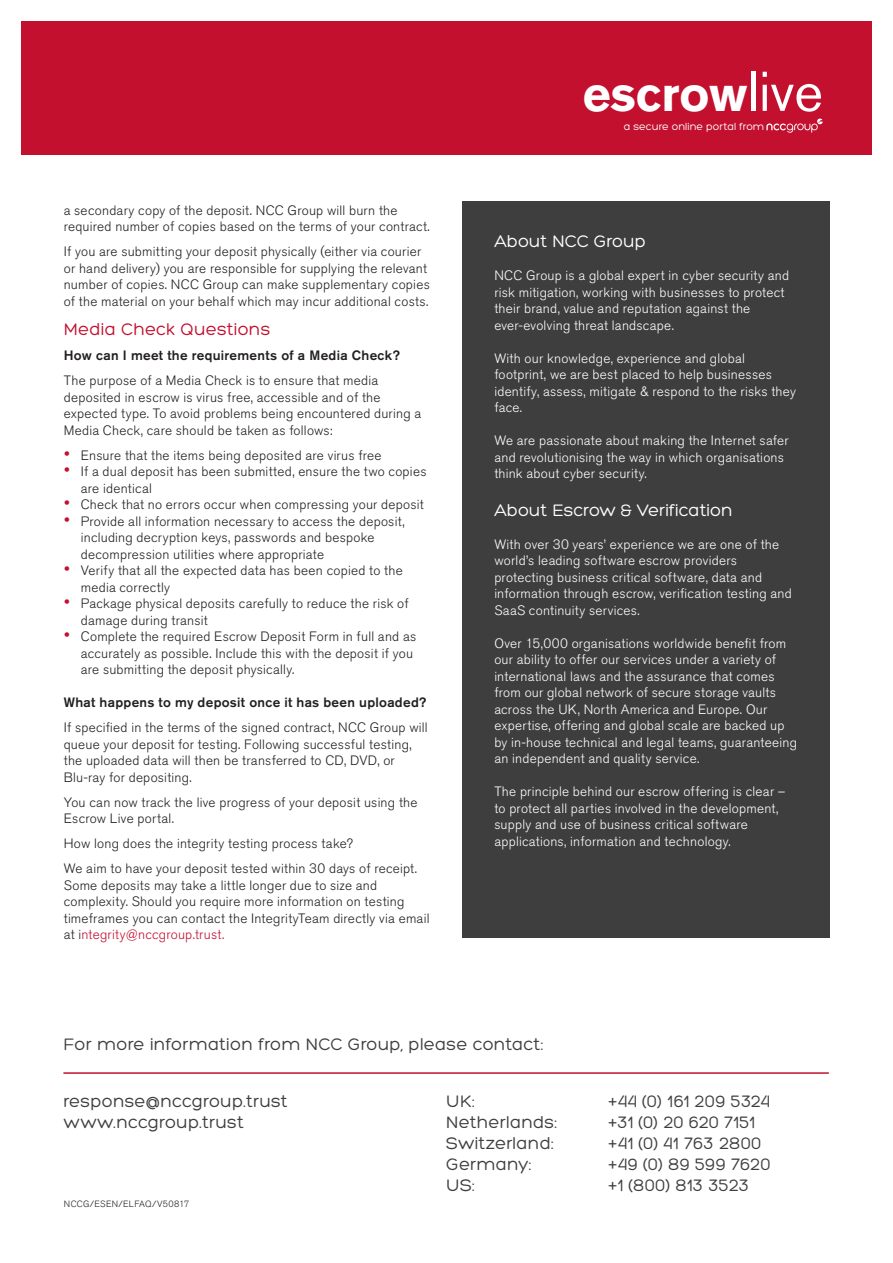
<style>
.page{position:relative;width:893px;height:1263px;background:#fff}
.page>*{position:absolute;margin:0;border:0;box-sizing:border-box;transform-origin:0 0}
.t1{font:700 48.15px "Akzidenz Grotesk BE";color:#fff}
.t2{font:18px "Hero";letter-spacing:.01em;color:#3e3e3f}
.t3{font:18px "Hero";color:#fff}
.Numbers_Red{font:18px "Hero";letter-spacing:.01em;color:#c3102f}
.Numbers_Red-2{font:300 13.5px/16.5px "Akzidenz Grotesk BE";letter-spacing:.02em;color:#231f20}
.t4{font:300 13.5px/16.5px "Akzidenz Grotesk BE";letter-spacing:.02em;color:#fff}
.Numbers_Red-3{font:500 13.5px "Akzidenz Grotesk BE";letter-spacing:.025em;color:#231f20}
.t5{font:10.8px "Hero";color:#fff}
.t6{font:300 9px "Akzidenz Grotesk BE";letter-spacing:.03em;color:#231f20}
.s1{font-family:"Arial";font-weight:400;font-size:18px;color:#c3102f}
.s2{color:#c3102f}
.s3{font-weight:400;font-size:55.5px}
</style>
<div class="page">
<div style="left:21px;top:21px;width:851px;height:133px;background:#c3102f"></div>
<div style="left:462px;top:202px;width:368px;height:736px;background:#3e3e3f"></div>
<svg style="left:766px;top:119px;width:57px;height:14px"></svg>
<hr style="left:63px;top:1072px;width:766px;height:2px;background:#c3102f">
<p class="Numbers_Red-2" style="left:64px;top:202px;width:368px">a secondary copy of the deposit. NCC Group will burn the required number of copies based on the terms of your contract.</p>
<p class="Numbers_Red-2" style="left:64px;top:243px;width:368px">If you are submitting your deposit physically (either via courier or hand delivery) you are responsible for supplying the relevant number of copies. NCC Group can make supplementary copies of the material on your behalf which may incur additional costs.</p>
<p class="Numbers_Red" style="left:64px;top:320px;width:208px">Media Check Questions</p>
<p class="Numbers_Red-3" style="left:64px;top:347px;width:338px">How can I meet the requirements of a Media Check?</p>
<p class="Numbers_Red-2" style="left:64px;top:372px;width:359px">The purpose of a Media Check is to ensure that media deposited in escrow is virus free, accessible and of the expected type. To avoid problems being encountered during a Media Check, care should be taken as follows:</p>
<p class="Numbers_Red-2" style="left:64px;top:447px;width:319px"><span class="s1">•</span> Ensure that the items being deposited are virus free</p>
<p class="Numbers_Red-2" style="left:81px;top:464px;width:347px;text-indent:-17px"><span class="s1">•</span> If a dual deposit has been submitted, ensure the two copies are identical</p>
<p class="Numbers_Red-2" style="left:64px;top:497px;width:362px"><span class="s1">•</span> Check that no errors occur when compressing your deposit</p>
<p class="Numbers_Red-2" style="left:81px;top:513px;width:325px;text-indent:-17px"><span class="s1">•</span> Provide all information necessary to access the deposit, including decryption keys, passwords and bespoke decompression utilities where appropriate</p>
<p class="Numbers_Red-2" style="left:81px;top:563px;width:323px;text-indent:-17px"><span class="s1">•</span> Verify that all the expected data has been copied to the media correctly</p>
<p class="Numbers_Red-2" style="left:81px;top:596px;width:329px;text-indent:-17px"><span class="s1">•</span> Package physical deposits carefully to reduce the risk of damage during transit</p>
<p class="Numbers_Red-2" style="left:81px;top:629px;width:337px;text-indent:-17px"><span class="s1">•</span> Complete the required Escrow Deposit Form in full and as accurately as possible. Include this with the deposit if you are submitting the deposit physically.</p>
<p class="Numbers_Red-3" style="left:64px;top:694px;width:364px">What happens to my deposit once it has been uploaded?</p>
<p class="Numbers_Red-2" style="left:64px;top:720px;width:365px">If specified in the terms of the signed contract, NCC Group will queue your deposit for testing. Following successful testing, the uploaded data will then be transferred to CD, DVD, or Blu-ray for depositing.</p>
<p class="Numbers_Red-2" style="left:64px;top:794px;width:355px">You can now track the live progress of your deposit using the<br>Escrow Live portal.</p>
<p class="Numbers_Red-2" style="left:64px;top:836px;width:291px">How long does the integrity testing process take?</p>
<p class="Numbers_Red-2" style="left:64px;top:861px;width:367px">We aim to have your deposit tested within 30 days of receipt.<br>Some deposits may take a little longer due to size and complexity. Should you require more information on testing timeframes you can contact the IntegrityTeam directly via email at i<span class="s2">ntegrity@nccgroup.trust.</span></p>
<p class="t1" style="left:583px;top:66px;width:242px">escrow<span class="s3">live</span></p>
<p class="t5" style="left:624px;top:121px;width:142px">a secure online portal from</p>
<p class="t3" style="left:494px;top:232px;width:153px">About NCC Group</p>
<p class="t4" style="left:494px;top:267px;width:296px">NCC Group is a global expert in cyber security and risk mitigation, working with businesses to protect their brand, value and reputation against the ever-evolving threat landscape.</p>
<p class="t4" style="left:494px;top:350px;width:303px">With our knowledge, experience and global footprint, we are best placed to help businesses identify, assess, mitigate &amp; respond to the risks they face.</p>
<p class="t4" style="left:494px;top:432px;width:296px">We are passionate about making the Internet safer and revolutionising the way in which organisations think about cyber security.</p>
<p class="t3" style="left:494px;top:500px;width:240px">About Escrow &amp; Verification</p>
<p class="t4" style="left:494px;top:536px;width:299px">With over 30 years’ experience we are one of the world’s leading software escrow providers protecting business critical software, data and information through escrow, verification testing and SaaS continuity services.</p>
<p class="t4" style="left:494px;top:635px;width:304px">Over 15,000 organisations worldwide benefit from our ability to offer our services under a variety of international laws and the assurance that comes from our global network of secure storage vaults across the UK, North America and Europe. Our expertise, offering and global scale are backed up by in-house technical and legal teams, guaranteeing an independent and quality service.</p>
<p class="t4" style="left:494px;top:783px;width:293px">The principle behind our escrow offering is clear – to protect all parties involved in the development, supply and use of business critical software applications, information and technology.</p>
<p class="t2" style="left:63px;top:1035px;width:482px">For more information from NCC Group, please contact:</p>
<p class="t2" style="left:63px;top:1092px;width:226px">response@nccgroup.trust</p>
<p class="t2" style="left:63px;top:1113px;width:182px">www.nccgroup.trust</p>
<p class="t6" style="left:64px;top:1198px;width:127px">NCCG/ESEN/ELFAQ/V50817</p>
<p class="t2" style="left:446px;top:1092px;width:30px">UK:</p>
<p class="t2" style="left:608px;top:1092px;width:163px">+44 (0) 161 209 5324</p>
<p class="t2" style="left:446px;top:1113px;width:113px">Netherlands:</p>
<p class="t2" style="left:608px;top:1113px;width:148px">+31 (0) 20 620 7151</p>
<p class="t2" style="left:446px;top:1134px;width:109px">Switzerland:</p>
<p class="t2" style="left:608px;top:1134px;width:154px">+41 (0) 41 763 2800</p>
<p class="t2" style="left:446px;top:1155px;width:87px">Germany:</p>
<p class="t2" style="left:608px;top:1155px;width:164px">+49 (0) 89 599 7620</p>
<p class="t2" style="left:446px;top:1176px;width:30px">US:</p>
<p class="t2" style="left:608px;top:1176px;width:142px">+1 (800) 813 3523</p>
</div>
